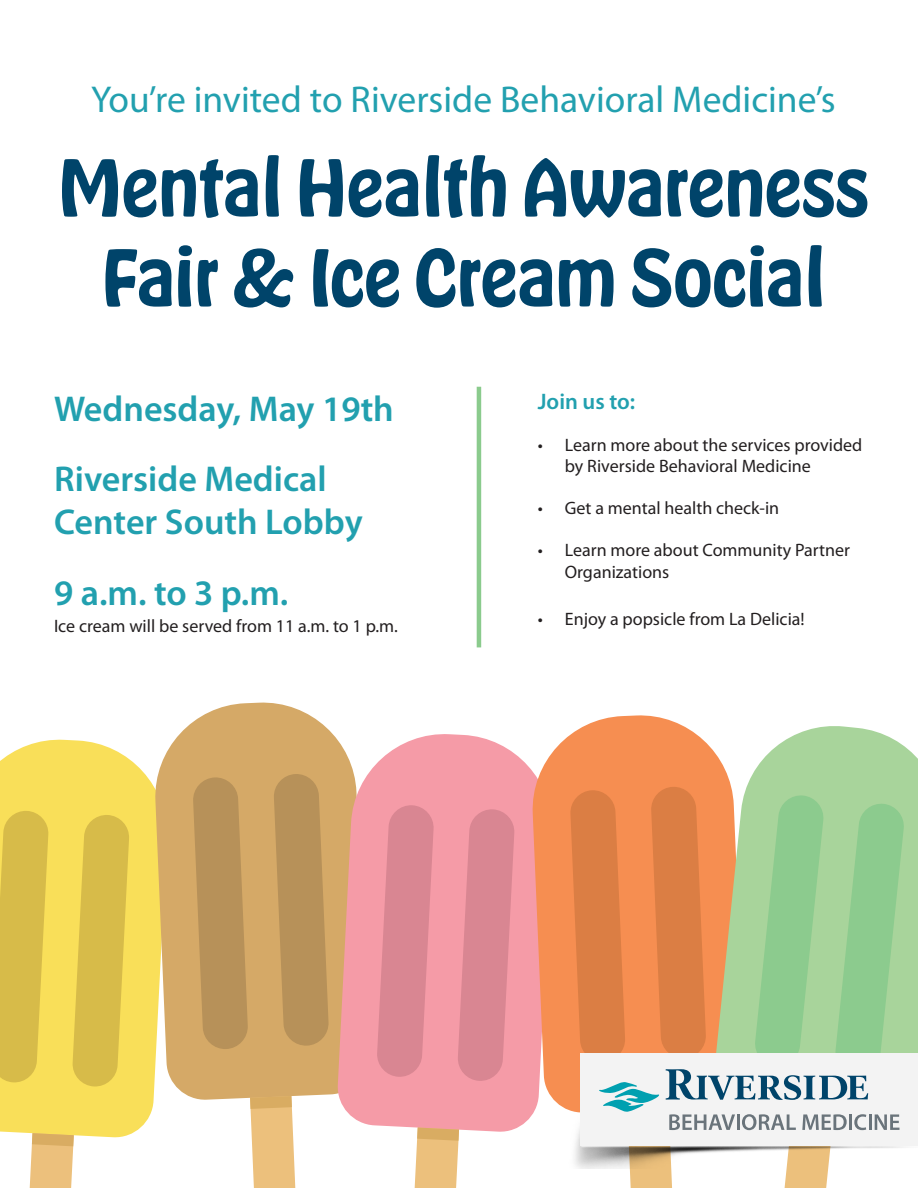
<style>
.page{position:relative;width:918px;height:1188px;background:#fff}
.page>*{position:absolute;margin:0;border:0;box-sizing:border-box;transform-origin:0 0}
.t1{font:600 75px/90px "Hobeaux";color:#00446a;text-align:center}
.t2{font:37.5px "Myriad Pro";color:#22a0af}
.t3{font:600 36px/43.2px "Myriad Pro";color:#22a0af}
.t4{font:600 22.5px "Myriad Pro";color:#22a0af}
.t5{font:18px/21.6px "Myriad Pro";color:#231f20}
</style>
<div class="page">
<svg style="left:0;top:739px;width:154px;height:399px;background:#f9e165"></svg>
<svg style="left:0;top:810px;width:49px;height:273px;background:#dcc14b"></svg>
<svg style="left:72px;top:814px;width:58px;height:273px;background:#dfc44d"></svg>
<svg style="left:27px;top:1102px;width:48px;height:86px;background:#f0ce77"></svg>
<svg style="left:153px;top:702px;width:184px;height:399px;background:#dbb578"></svg>
<svg style="left:193px;top:777px;width:55px;height:273px;background:#bd965b"></svg>
<svg style="left:273px;top:774px;width:56px;height:272px;background:#bd965c"></svg>
<svg style="left:249px;top:1065px;width:47px;height:123px;background:#e6bd80"></svg>
<svg style="left:337px;top:734px;width:196px;height:398px;background:#f3a4aa"></svg>
<svg style="left:377px;top:805px;width:57px;height:272px;background:#df8b97"></svg>
<svg style="left:457px;top:809px;width:58px;height:272px;background:#e08b97"></svg>
<svg style="left:412px;top:1096px;width:48px;height:92px;background:#eeb694"></svg>
<svg style="left:531px;top:715px;width:181px;height:398px;background:#f79e6f"></svg>
<svg style="left:712px;top:726px;width:206px;height:327px;fill:#a8d49b"></svg>
<div style="left:581px;top:1053px;width:337px;height:93px;background:#f3f3f3"></div>
<svg style="left:570px;top:786px;width:335px;height:402px"></svg>
<hr style="left:477px;top:387px;width:4px;height:260px;background:#8bcb8d">
<p class="t2" style="left:91px;top:77px;width:746px">You’re invited to Riverside Behavioral Medicine’s</p>
<p class="t1" style="left:58px;top:139px;width:812px">Mental Health Awareness<br>Fair &amp; Ice Cream Social</p>
<p class="t3" style="left:54px;top:386px;width:341px">Wednesday, May 19th</p>
<p class="t3" style="left:54px;top:457px;width:310px">Riverside Medical<br>Center South Lobby</p>
<p class="t3" style="left:54px;top:570px;width:236px">9 a.m. to 3 p.m.</p>
<p class="t5" style="left:54px;top:615px;width:345px">Ice cream will be served from 11 a.m. to 1 p.m.</p>
<p class="t4" style="left:538px;top:387px;width:99px">Join us to:</p>
<p class="t5" style="left:565px;top:434px;width:299px;text-indent:-27px">• Learn more about the services provided by Riverside Behavioral Medicine</p>
<p class="t5" style="left:538px;top:497px;width:243px">• Get a mental health check-in</p>
<p class="t5" style="left:565px;top:539px;width:287px;text-indent:-27px">• Learn more about Community Partner<br>Organizations</p>
<p class="t5" style="left:538px;top:608px;width:268px">• Enjoy a popsicle from La Delicia!</p>
</div>
